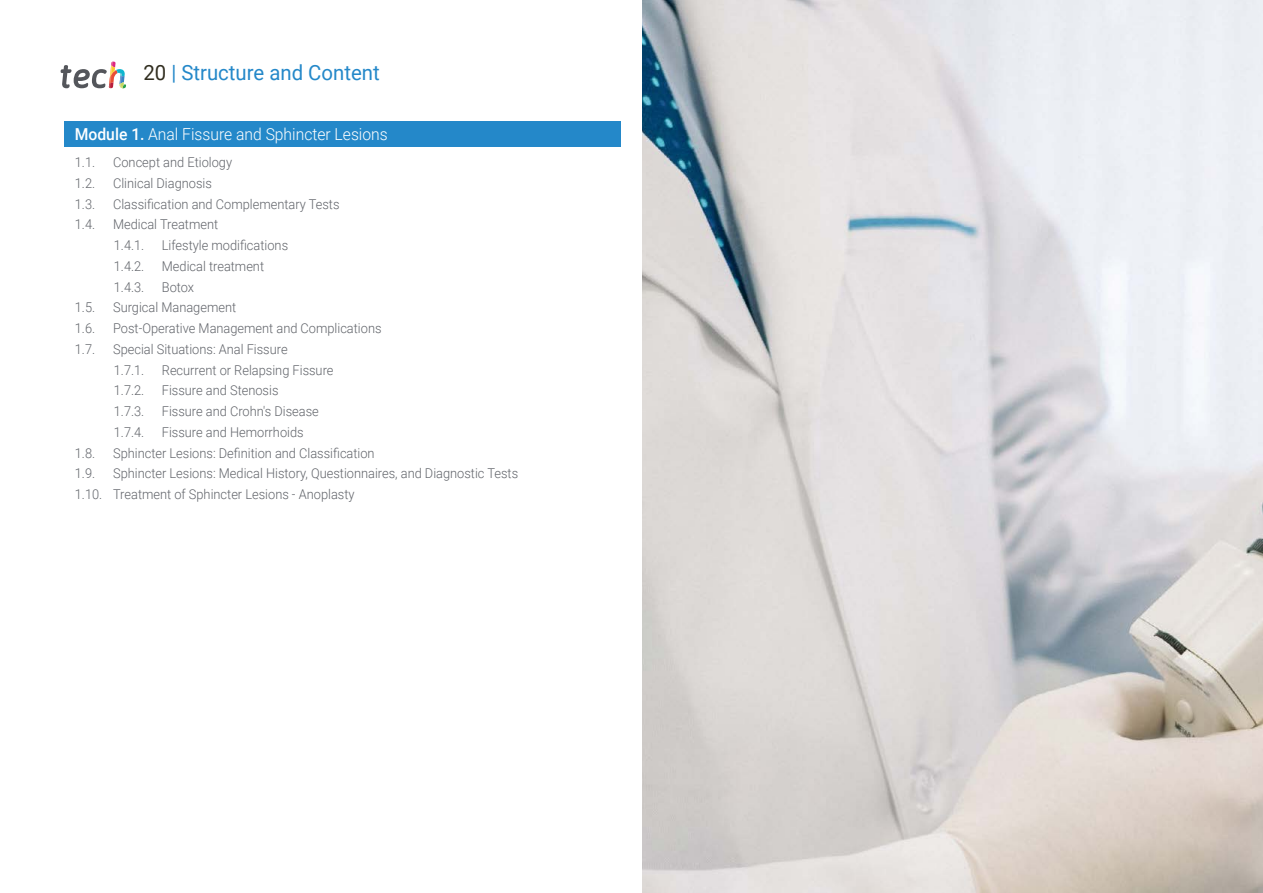
<style>
.page{position:relative;width:1263px;height:893px;background:#fff}
.page>*{position:absolute;margin:0;border:0;box-sizing:border-box;transform-origin:0 0}
.t1{font:21px "Roboto";color:#2488c9}
.t2{font:300 16.5px "Roboto";color:#fff;scale:.95 1}
.t3{font:300 13.5px/20.7px "Roboto";color:#61646a;scale:.95 1}
.s1{color:#312e20}
.s2{font-weight:500}
</style>
<div class="page">
<img style="left:642px;top:0;width:621px;height:893px">
<svg style="left:61px;top:62px;width:65px;height:27px"></svg>
<div style="left:64px;top:121px;width:557px;height:25px;background:#2488c9"></div>
<h1 class="t1" style="left:144px;top:57px;width:238px"><span class="s1">20</span> | Structure and Content</h1>
<p class="t2" style="left:75px;top:123px;width:331px"><span class="s2">Module 1.</span> Anal Fissure and Sphincter Lesions</p>
<p class="t3" style="left:75px;top:151px;width:23px">1.1.</p>
<p class="t3" style="left:113px;top:151px;width:127px">Concept and Etiology</p>
<p class="t3" style="left:75px;top:172px;width:23px">1.2.</p>
<p class="t3" style="left:113px;top:172px;width:105px">Clinical Diagnosis</p>
<p class="t3" style="left:75px;top:193px;width:23px">1.3.</p>
<p class="t3" style="left:113px;top:193px;width:240px">Classification and Complementary Tests</p>
<p class="t3" style="left:75px;top:214px;width:23px">1.4.</p>
<p class="t3" style="left:113px;top:214px;width:112px">Medical Treatment<br>1.4.1.</p>
<p class="t3" style="left:162px;top:234px;width:134px">Lifestyle modifications</p>
<p class="t3" style="left:114px;top:255px;width:34px">1.4.2.</p>
<p class="t3" style="left:162px;top:255px;width:109px">Medical treatment</p>
<p class="t3" style="left:114px;top:276px;width:34px">1.4.3.</p>
<p class="t3" style="left:162px;top:276px;width:36px">Botox</p>
<p class="t3" style="left:75px;top:297px;width:23px">1.5.</p>
<p class="t3" style="left:113px;top:297px;width:131px">Surgical Management</p>
<p class="t3" style="left:75px;top:317px;width:23px">1.6.</p>
<p class="t3" style="left:113px;top:317px;width:284px">Post-Operative Management and Complications</p>
<p class="t3" style="left:75px;top:338px;width:23px">1.7.</p>
<p class="t3" style="left:113px;top:338px;width:185px">Special Situations: Anal Fissure<br>1.7.1.</p>
<p class="t3" style="left:162px;top:359px;width:182px">Recurrent or Relapsing Fissure</p>
<p class="t3" style="left:114px;top:380px;width:34px">1.7.2.</p>
<p class="t3" style="left:162px;top:380px;width:124px">Fissure and Stenosis</p>
<p class="t3" style="left:114px;top:400px;width:34px">1.7.3.</p>
<p class="t3" style="left:162px;top:400px;width:167px">Fissure and Crohn's Disease</p>
<p class="t3" style="left:114px;top:421px;width:34px">1.7.4.</p>
<p class="t3" style="left:162px;top:421px;width:151px">Fissure and Hemorrhoids</p>
<p class="t3" style="left:75px;top:442px;width:23px">1.8.</p>
<p class="t3" style="left:113px;top:442px;width:277px">Sphincter Lesions: Definition and Classification</p>
<p class="t3" style="left:75px;top:463px;width:23px">1.9.</p>
<p class="t3" style="left:75px;top:463px;width:468px;text-indent:38px">Sphincter Lesions: Medical History, Questionnaires, and Diagnostic Tests<br>1.10. Treatment of Sphincter Lesions - Anoplasty</p>
</div>
